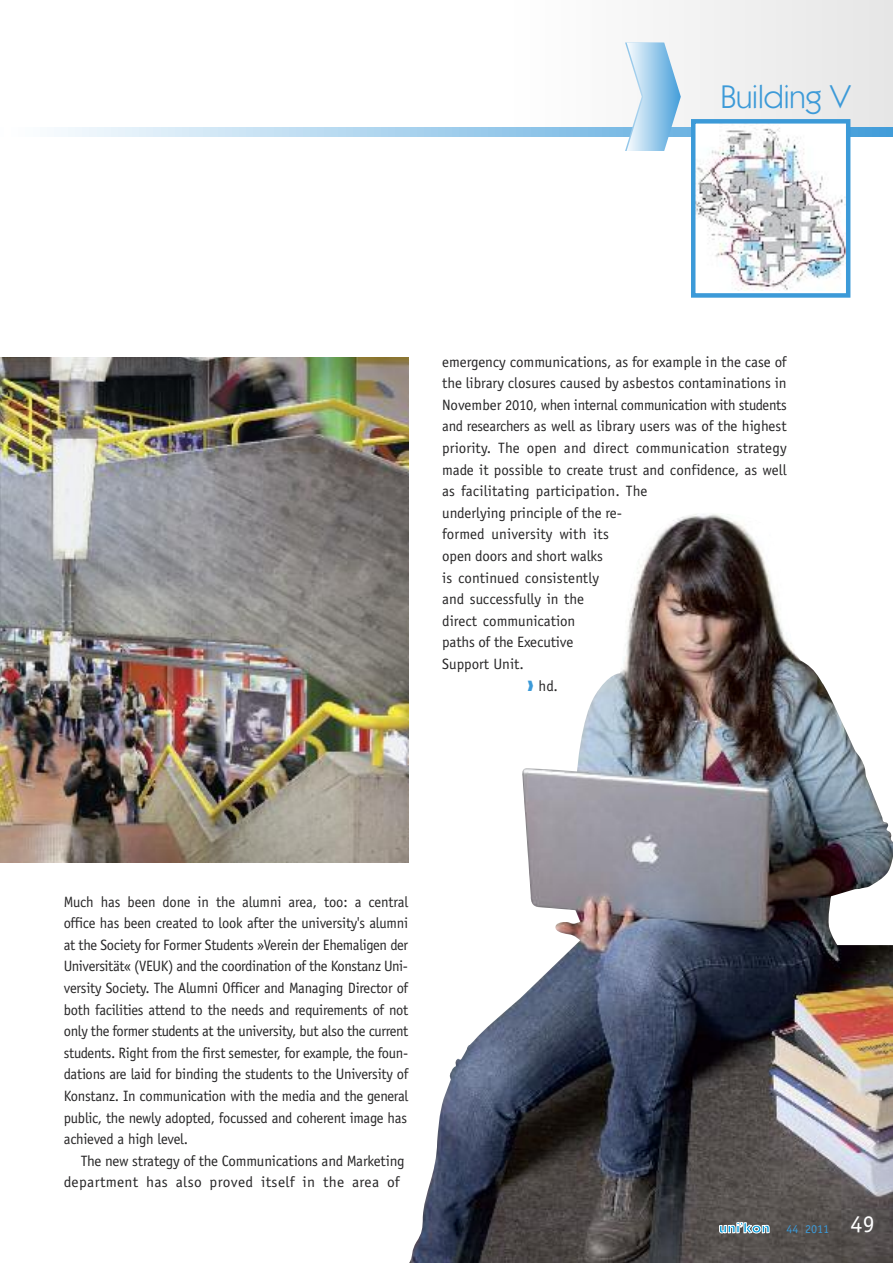
<style>
.page{position:relative;width:893px;height:1263px;background:#fff}
.page>*{position:absolute;margin:0;border:0;box-sizing:border-box;transform-origin:0 0}
.t1{font:33px "Kabel IT Cby BT";color:#3c9ad8}
.t2{font:15px/21.6px "Officina Sans";color:#272627;text-align:justify}
.t3{font:12px "Officina Sans";color:#3c9ad8}
.s1{color:#3c9ad8}
.s2{font-family:"Kabel IT Cby BT";font-weight:500;color:#686768}
.s3{font-size:24px;color:#fff}
</style>
<div class="page">
<img style="left:409px;top:514px;width:484px;height:749px">
<div style="left:510px;top:0;width:383px;height:132px;background:linear-gradient(to right,#feffff,#e6e6e6)"></div>
<svg style="left:719px;top:1222px;width:50px;height:11px"></svg>
<svg style="left:54px;top:128px;width:839px;height:8px;background:#aed5ee"></svg>
<img style="left:696px;top:124px;width:149px;height:167px">
<div style="left:691px;top:119px;width:159px;height:179px;border:4px solid #3c9ad8"></div>
<svg style="left:625px;top:43px;width:56px;height:108px"></svg>
<img style="left:0;top:357px;width:408px;height:505px">
<h1 class="t1" style="left:721px;top:86px;width:131px">Building V</h1>
<p class="t2" style="left:442px;top:352px;width:346px">emergency communications, as for example in the case of</p>
<p class="t2" style="left:442px;top:373px;width:346px">the library closures caused by asbestos contaminations in</p>
<p class="t2" style="left:442px;top:395px;width:346px">November 2010, when internal communication with students</p>
<p class="t2" style="left:442px;top:417px;width:346px">and researchers as well as library users was of the highest</p>
<p class="t2" style="left:442px;top:438px;width:346px">priority. The open and direct communication strategy</p>
<p class="t2" style="left:442px;top:460px;width:346px">made it possible to create trust and confidence, as well</p>
<p class="t2" style="left:442px;top:481px;width:207px">as facilitating participation. The</p>
<p class="t2" style="left:442px;top:503px;width:181px">underlying principle of the re-</p>
<p class="t2" style="left:442px;top:525px;width:168px">formed university with its</p>
<p class="t2" style="left:442px;top:546px;width:162px">open doors and short walks</p>
<p class="t2" style="left:442px;top:568px;width:158px">is continued consistently</p>
<p class="t2" style="left:442px;top:589px;width:143px">and successfully in the</p>
<p class="t2" style="left:442px;top:611px;width:135px">direct communication</p>
<p class="t2" style="left:442px;top:633px;width:133px">paths of the Executive</p>
<p class="t2" style="left:442px;top:654px;width:83px">Support Unit.</p>
<p class="t2" style="left:527px;top:676px;width:32px"><span class="s1">❱</span> hd.</p>
<p class="t2" style="left:64px;top:892px;width:346px">Much has been done in the alumni area, too: a central office has been created to look after the university's alumni at the Society for Former Students »Verein der Ehemaligen der Universität« (VEUK) and the coordination of the Konstanz Uni&shy;versity Society. The Alumni Officer and Managing Director of both facilities attend to the needs and requirements of not only the former students at the university, but also the current students. Right from the first semester, for example, the foun&shy;dations are laid for binding the students to the University of Konstanz. In communication with the media and the general public, the newly adopted, focussed and coherent image has achieved a high level.</p>
<p class="t2" style="left:64px;top:1151px;width:342px;text-indent:17px">The new strategy of the Communications and Marketing department has also proved itself in the area of</p>
<p class="t3" style="left:786px;top:1224px;width:90px">44<span class="s2">|</span>2011 <span class="s3">49</span></p>
</div>
